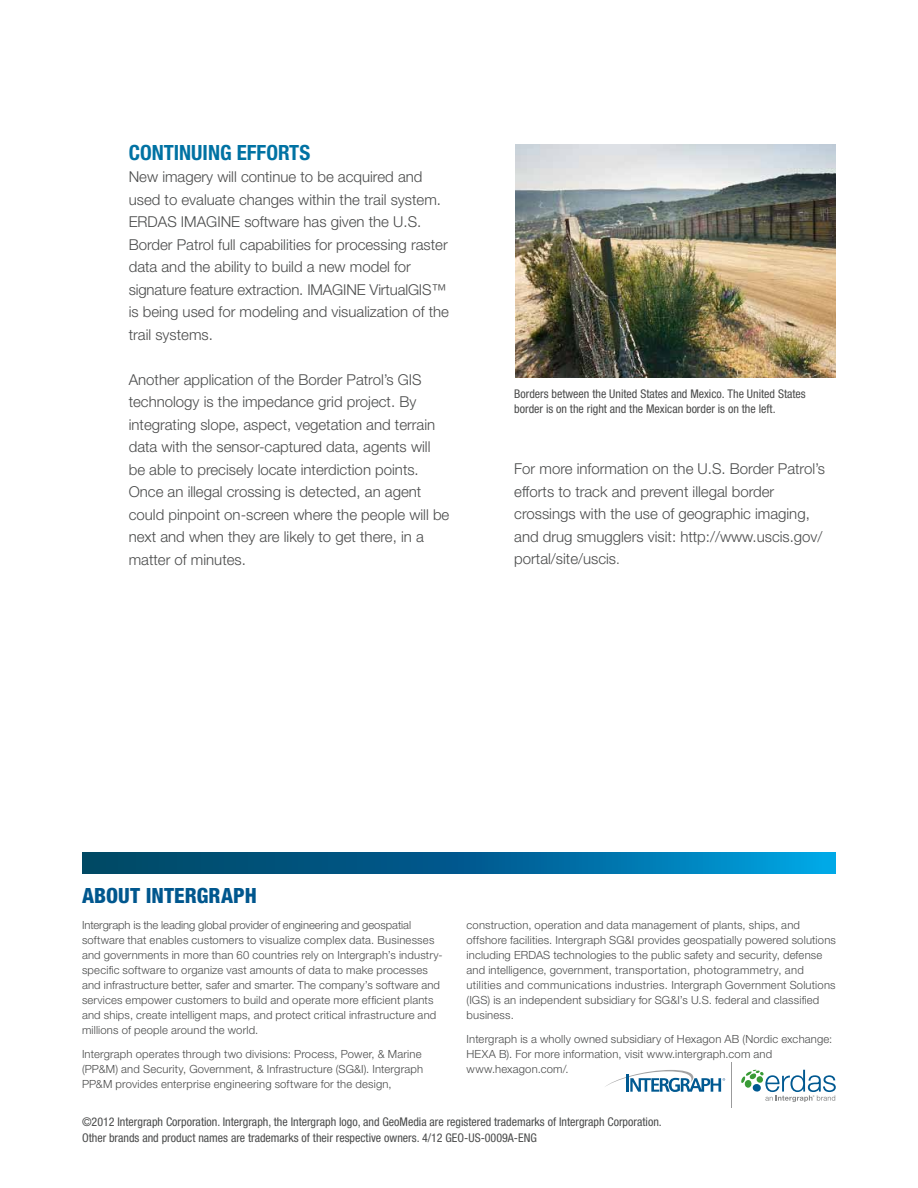
<style>
.page{position:relative;width:918px;height:1188px;background:#fff}
.page>*{position:absolute;margin:0;border:0;box-sizing:border-box;transform-origin:0 0}
.t1{font:700 condensed 21px "Helvetica Neue LT Std";color:#0072a3}
.t2{font:800 condensed 21px "Helvetica Neue LT Std";letter-spacing:.005em;color:#00578e}
.t3{font:300 15px/22.5px "Helvetica Neue LT Std";color:#4a4b4b}
.t4{font:condensed 12px/16.5px "Helvetica Neue LT Std";color:#4a4b4b}
.t5{font:300 11.25px/15px "Helvetica Neue LT Std";letter-spacing:.015em;color:#4a4b4b}
.s1{font-size:13.5px}
</style>
<div class="page">
<svg style="left:82px;top:853px;width:754px;height:21px;background:#006798"></svg>
<svg style="left:605px;top:1070px;width:120px;height:22px"></svg>
<hr style="left:732px;top:1062px;width:1px;height:45px;background:#9b9b9c">
<svg style="left:741px;top:1070px;width:95px;height:32px"></svg>
<img style="left:516px;top:145px;width:319px;height:233px">
<h1 class="t1" style="left:129px;top:140px;width:12px">CONTINUING</h1>
<h1 class="t1" style="left:237px;top:140px;width:12px">EFFORTS</h1>
<p class="t3" style="left:129px;top:165px;width:322px">New imagery will continue to be acquired and used to evaluate changes within the trail system.<br>ERDAS IMAGINE software has given the U.S.<br>Border Patrol full capabilities for processing raster data and the ability to build a new model for signature feature extraction. IMAGINE VirtualGIS™ is being used for modeling and visualization of the trail systems.</p>
<p class="t3" style="left:129px;top:368px;width:322px">Another application of the Border Patrol’s GIS technology is the impedance grid project. By integrating slope, aspect, vegetation and terrain data with the sensor-captured data, agents will be able to precisely locate interdiction points.<br>Once an illegal crossing is detected, an agent could pinpoint on-screen where the people will be next and when they are likely to get there, in a matter of minutes.</p>
<p class="t4" style="left:514px;top:386px;width:293px;line-height:15px">Borders between the United States and Mexico. The United States border is on the right and the Mexican border is on the left.</p>
<h2 class="t3" style="left:514px;top:457px;width:312px">For more information on the U.S. Border Patrol’s efforts to track and prevent illegal border crossings with the use of geographic imaging, and drug smugglers visit: http://www.uscis.gov/ portal/site/uscis<span class="s1">.</span></h2>
<h1 class="t2" style="left:82px;top:883px;width:176px">ABOUT INTERGRAPH</h1>
<p class="t5" style="left:82px;top:918px;width:362px">Intergraph is the leading global provider of engineering and geospatial software that enables customers to visualize complex data. Businesses and governments in more than 60 countries rely on Intergraph’s industry&shy;specific software to organize vast amounts of data to make processes and infrastructure better, safer and smarter. The company’s software and services empower customers to build and operate more efficient plants and ships, create intelligent maps, and protect critical infrastructure and millions of people around the world.</p>
<p class="t5" style="left:82px;top:1047px;width:343px">Intergraph operates through two divisions: Process, Power, &amp; Marine (PP&amp;M) and Security, Government, &amp; Infrastructure (SG&amp;I). Intergraph<br>PP&amp;M provides enterprise engineering software for the design,</p>
<p class="t5" style="left:467px;top:918px;width:371px">construction, operation and data management of plants, ships, and offshore facilities. Intergraph SG&amp;I provides geospatially powered solutions including ERDAS technologies to the public safety and security, defense and intelligence, government, transportation, photogrammetry, and utilities and communications industries. Intergraph Government Solutions (IGS) is an independent subsidiary for SG&amp;I’s U.S. federal and classified business.</p>
<p class="t5" style="left:467px;top:1032px;width:367px">Intergraph is a wholly owned subsidiary of Hexagon AB (Nordic exchange:<br>HEXA B). For more information, visit www.intergraph.com and www.hexagon.com/.</p>
<p class="t4" style="left:82px;top:1113px;width:581px">©2012 Intergraph Corporation. Intergraph, the Intergraph logo, and GeoMedia are registered trademarks of Intergraph Corporation.<br>Other brands and product names are trademarks of their respective owners. 4/12 GEO-US-0009A-ENG</p>
</div>
